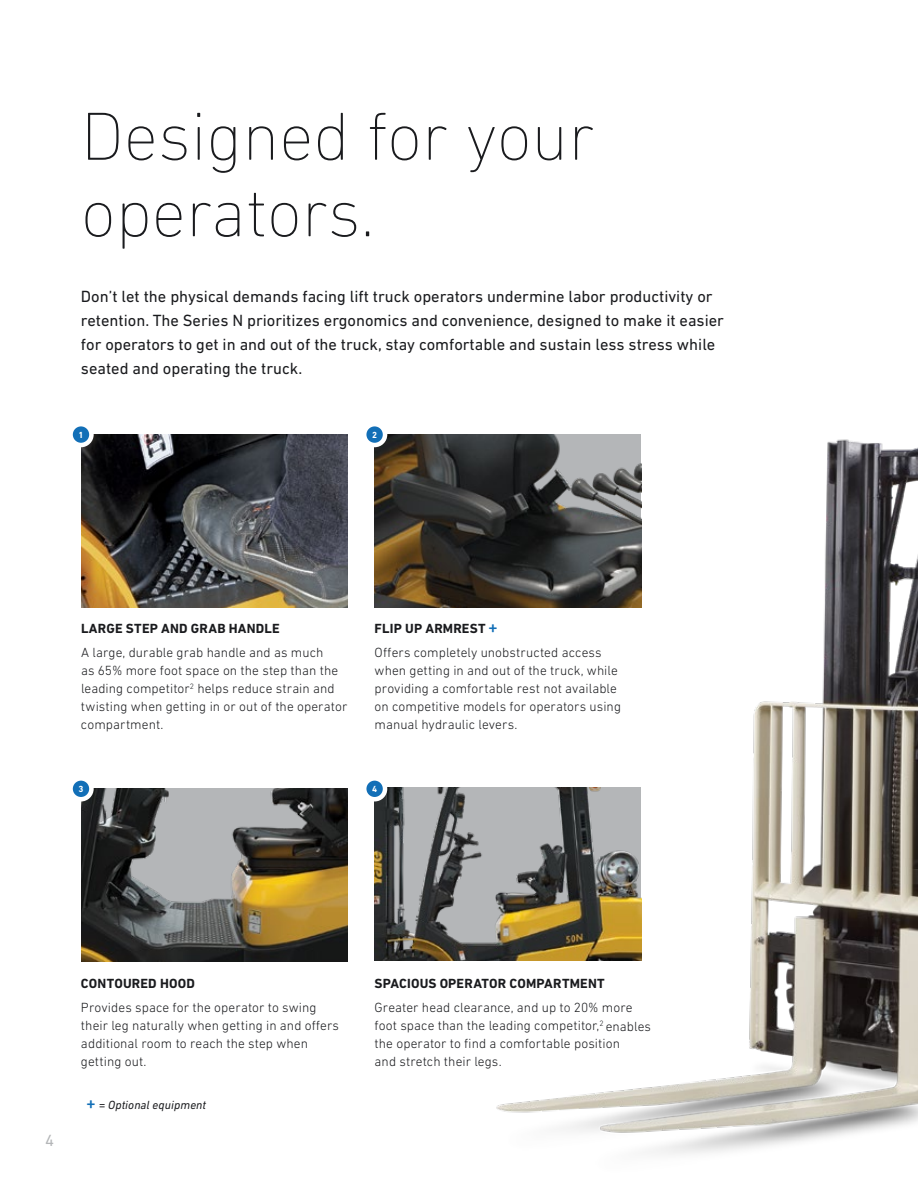
<style>
.page{position:relative;width:918px;height:1188px;background:#fff}
.page>*{position:absolute;margin:0;border:0;box-sizing:border-box;transform-origin:0 0}
.t1{font:200 69px/76.5px "DIN Next LT Pro";color:#1a1b1e}
.t2{font:16.5px/24px "DIN Next LT Pro";color:#1a1b1e}
.t3{font:16.5px "DIN Next LT Pro";color:#b4b6b8}
.t4{font:300 13.5px/18px "DIN Next LT Pro";letter-spacing:.005em;color:#1a1b1e}
.t5{font:700 13.5px "DIN Next LT Pro";letter-spacing:.015em;color:#1a1b1e}
.t6{font:italic 12px "DIN Next LT Pro";letter-spacing:.01em;color:#1a1b1e}
.t7{font:700 9px "DIN Next LT Pro";color:#fff}
.s1{font-weight:700}
.s2{font-family:"Calibri";font-weight:700;font-size:16.8px;color:#126fb7}
.s3{font-family:"Calibri";font-weight:700;font-style:normal;font-size:16.8px;color:#126fb7}
</style>
<div class="page">
<img style="left:81px;top:435px;width:258px;height:173px">
<img style="left:81px;top:789px;width:258px;height:173px">
<svg style="left:71px;top:424px;width:20px;height:21px"></svg>
<div style="left:68px;top:422px;width:26px;height:25px;border:4px solid #fff;border-radius:50%"></div>
<svg style="left:71px;top:778px;width:20px;height:21px"></svg>
<div style="left:68px;top:776px;width:26px;height:25px;border:4px solid #fff;border-radius:50%"></div>
<img style="left:339px;top:426px;width:579px;height:729px">
<h1 class="t1" style="left:81px;top:97px;width:515px">Designed for your operators.</h1>
<p class="t2" style="left:81px;top:284px;width:645px">Don’t let the physical demands facing lift truck operators undermine labor productivity or retention. The Series N prioritizes ergonomics and convenience, designed to make it easier for operators to get in and out of the truck, stay comfortable and sustain less stress while seated and operating the truck.</p>
<p class="t7" style="left:78px;top:430px;width:7px">1</p>
<p class="t7" style="left:372px;top:430px;width:7px">2</p>
<p class="t5" style="left:81px;top:620px;width:200px">LARGE STEP AND GRAB HANDLE</p>
<p class="t4" style="left:81px;top:644px;width:268px">A large, durable grab handle and as much<br>as 65% more foot space on the step than the leading competitor<sup>2</sup> helps reduce strain and twisting when getting in or out of the operator compartment.</p>
<p class="t4" style="left:375px;top:615px;width:229px;line-height:24.8px"><span class="s1">FLIP UP ARMREST</span> <span class="s2">+<br></span>Offers completely unobstructed access</p>
<p class="t4" style="left:375px;top:662px;width:248px">when getting in and out of the truck, while providing a comfortable rest not available on competitive models for operators using manual hydraulic levers.</p>
<p class="t7" style="left:78px;top:784px;width:7px">3</p>
<p class="t7" style="left:372px;top:784px;width:7px">4</p>
<p class="t3" style="left:45px;top:1131px;width:10px">4</p>
<p class="t5" style="left:81px;top:975px;width:115px">CONTOURED HOOD</p>
<p class="t4" style="left:81px;top:999px;width:260px">Provides space for the operator to swing their leg naturally when getting in and offers additional room to reach the step when getting out.</p>
<p class="t6" style="left:87px;top:1098px;width:121px"><span class="s3">+</span> = Optional equipment</p>
<p class="t5" style="left:375px;top:975px;width:232px">SPACIOUS OPERATOR COMPARTMENT</p>
<p class="t4" style="left:375px;top:999px;width:278px">Greater head clearance, and up to 20% more foot space than the leading competitor,<sup>2</sup> enables the operator to find a comfortable position<br>and stretch their legs.</p>
</div>
